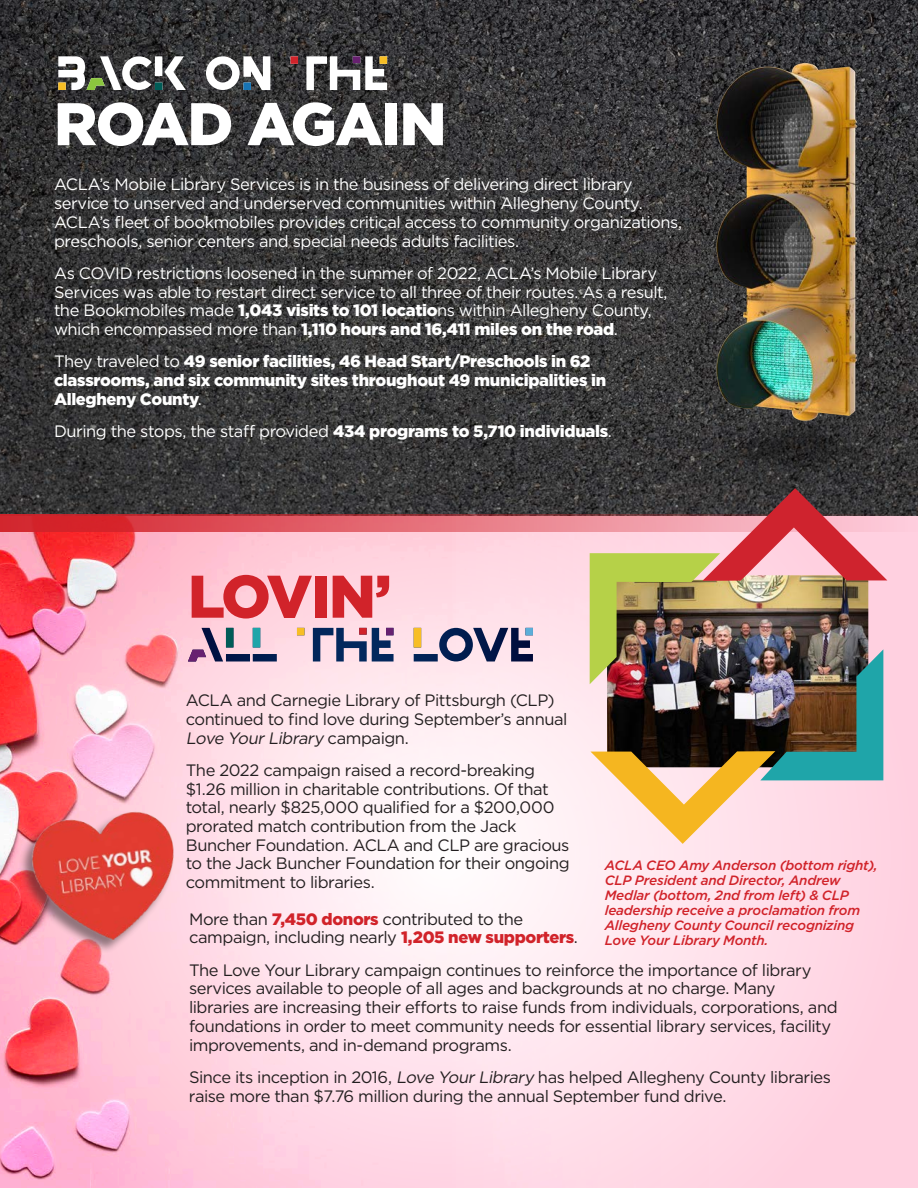
<style>
.page{position:relative;width:918px;height:1188px;background:#fff}
.page>*{position:absolute;margin:0;border:0;box-sizing:border-box;transform-origin:0 0}
.t1{font:900 60px "Gotham";letter-spacing:-.025em;color:#fff}
.t2{font:900 60px "Gotham";letter-spacing:-.045em;color:#d1232a}
.t3{font:16.5px/18.8px "Gotham";letter-spacing:-.03em;color:#231f20}
.t4{font:16.5px/18.8px "Gotham";letter-spacing:-.03em;color:#fff}
.t5{font:900 16.5px/18.8px "Gotham";letter-spacing:-.02em;color:#fff}
.t6{font:italic 500 13.5px/15px "Gotham";letter-spacing:-.015em;color:#d1232a}
.s1{font-weight:900}
.s2{font-weight:400}
.s3{font-style:italic}
.s4{font-weight:900;color:#d1232a}
</style>
<div class="page">
<div style="left:0;top:513px;width:918px;height:675px;background:#ffd0e0"></div>
<img style="left:0;top:531px;width:709px;height:657px">
<svg style="left:188px;top:628px;width:345px;height:34px"></svg>
<svg style="left:224px;top:628px;width:15px;height:22px"></svg>
<svg style="left:188px;top:647px;width:22px;height:15px"></svg>
<svg style="left:292px;top:628px;width:15px;height:9px"></svg>
<svg style="left:245px;top:628px;width:21px;height:23px"></svg>
<svg style="left:354px;top:628px;width:15px;height:9px"></svg>
<svg style="left:384px;top:628px;width:15px;height:9px"></svg>
<svg style="left:410px;top:628px;width:16px;height:21px"></svg>
<svg style="left:521px;top:628px;width:12px;height:11px"></svg>
<svg style="left:0;top:0;width:918px;height:514px;background:#373637"></svg>
<svg style="left:58px;top:56px;width:329px;height:34px"></svg>
<svg style="left:58px;top:80px;width:11px;height:10px"></svg>
<svg style="left:152px;top:79px;width:15px;height:11px"></svg>
<svg style="left:346px;top:56px;width:16px;height:12px"></svg>
<svg style="left:86px;top:76px;width:21px;height:14px"></svg>
<svg style="left:287px;top:56px;width:15px;height:11px"></svg>
<svg style="left:378px;top:56px;width:9px;height:12px"></svg>
<svg style="left:239px;top:80px;width:15px;height:10px"></svg>
<img style="left:685px;top:0;width:198px;height:485px">
<img style="left:22px;top:791px;width:182px;height:166px">
<svg style="left:0;top:514px;width:918px;height:17px;background:#d85760"></svg>
<img style="left:590px;top:488px;width:297px;height:356px">
<p class="t1" style="left:54px;top:83px;width:394px">ROAD AGAIN</p>
<p class="t4" style="left:54px;top:175px;width:630px">ACLA’s Mobile Library Services is in the business of delivering direct library service to unserved and underserved communities within Allegheny County.<br>ACLA’s fleet of bookmobiles provides critical access to community organizations, preschools, senior centers and special needs adults facilities.</p>
<p class="t4" style="left:54px;top:263px;width:615px">As COVID restrictions loosened in the summer of 2022, ACLA’s Mobile Library Services was able to restart direct service to all three of their routes. As a result, the Bookmobiles made <span class="s1">1,043 visits to 101 locatio</span>ns within Allegheny County, which encompassed more than <span class="s1">1,110 hours and 16,411 miles on the road</span>.</p>
<p class="t5" style="left:54px;top:352px;width:554px"><span class="s2">They traveled to</span> 49 senior facilities, 46 Head Start/Preschools in 62 classrooms, and six community sites throughout 49 municipalities in<br>Allegheny County<span class="s2">.</span></p>
<p class="t4" style="left:54px;top:421px;width:559px">During the stops, the staff provided <span class="s1">434 programs to 5,710 individuals</span>.</p>
<p class="t2" style="left:188px;top:555px;width:205px">LOVIN’</p>
<p class="t3" style="left:186px;top:690px;width:383px">ACLA and Carnegie Library of Pittsburgh (CLP) continued to find love during September’s annual<br><span class="s3">Love YourLibrary</span> c a m p a i g n .</p>
<p class="t3" style="left:186px;top:760px;width:386px">The 2022 campaign raised a record-breaking $1.26 million in charitable contributions. Of that total, nearly $825,000 qualified for a $200,000 prorated match contribution from the Jack Buncher Foundation. ACLA and CLP are gracious to the Jack Buncher Foundation for their ongoing commitment to libraries.</p>
<p class="t6" style="left:605px;top:858px;width:275px">ACLA CEO Amy Anderson (bottom right), CLP President and Director, Andrew Medlar (bottom, 2nd from left) &amp; CLP leadership receive a proclamation from Allegheny County Council recognizing Love Your Library Month.</p>
<p class="t3" style="left:189px;top:909px;width:390px">More than <span class="s4">7,450 donors</span> contributed to the campaign, including nearly <span class="s4">1,205 new supporters</span>.</p>
<p class="t3" style="left:189px;top:960px;width:650px">The Love Your Library campaign continues to reinforce the importance of library services available to people of all ages and backgrounds at no charge. Many libraries are increasing their efforts to raise funds from individuals, corporations, and foundations in order to meet community needs for essential library services, facility improvements, and in-demand programs.</p>
<p class="t3" style="left:189px;top:1067px;width:644px">Since its inception in 2016, <span class="s3">Love YourLibrary</span> has helped Allegheny County libraries raise more than $7.76 million during the annual September fund drive.</p>
</div>
